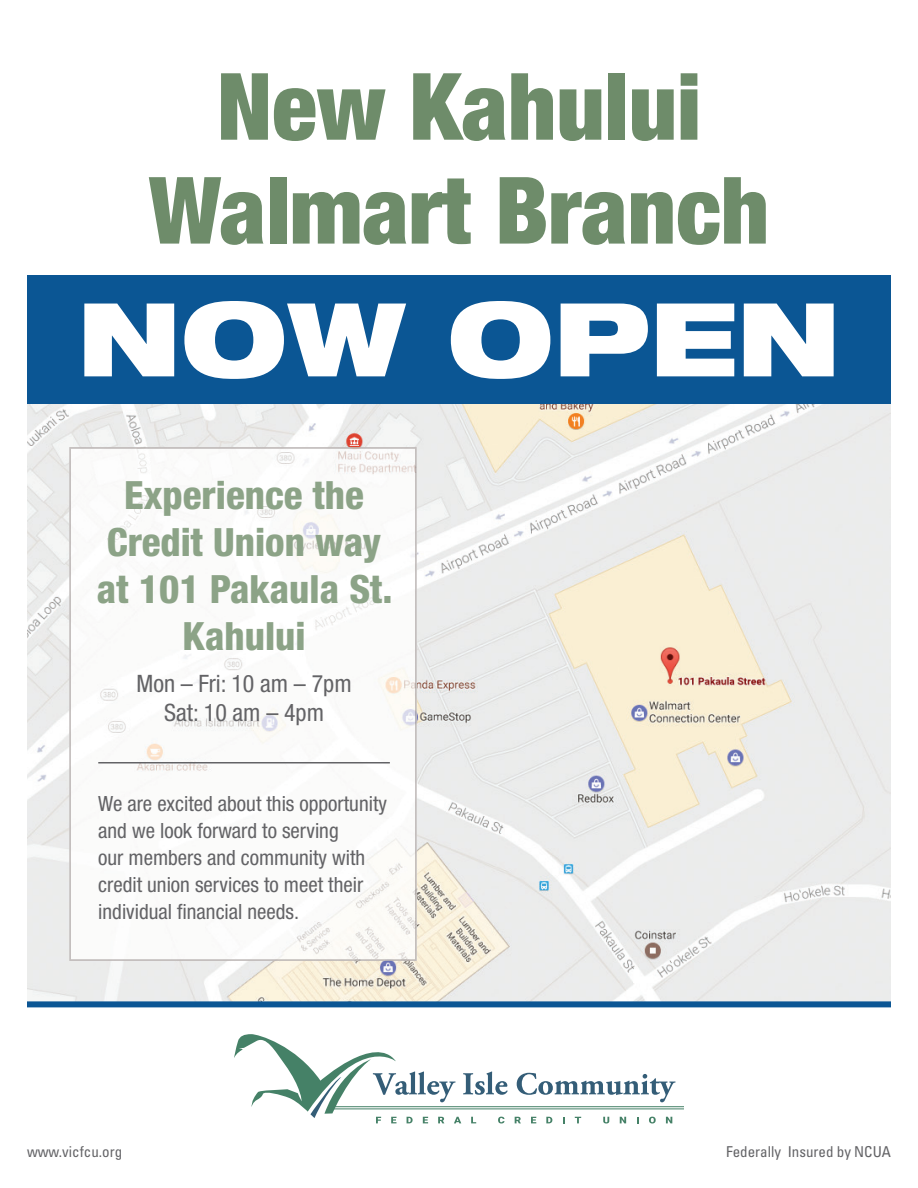
<style>
.page{position:relative;width:918px;height:1188px;background:#fff}
.page>*{position:absolute;margin:0;border:0;box-sizing:border-box;transform-origin:0 0}
.t1{font:900 expanded 102px "Helvetica Neue";color:#fff}
.t2{font:900 condensed 93px/103.9px "Helvetica Neue";color:#6e8c6a;text-align:center}
.t3{font:800 condensed 39px/46.8px "Helvetica Neue";color:#8ca387;text-align:center}
.t4{font:condensed 24px/28.8px "Helvetica Neue";color:#636366;text-align:center}
.t5{font:condensed 21px/27px "Helvetica Neue";color:#636366}
.t6{font:condensed 15px "Univers";color:#636366}
</style>
<div class="page">
<img style="left:27px;top:404px;width:864px;height:597px">
<img style="left:69px;top:447px;width:348px;height:514px">
<hr style="left:98px;top:762px;width:292px;height:2px;background:#636366">
<hr style="left:332px;top:1106px;width:352px;height:1px;background:#458167">
<hr style="left:332px;top:1109px;width:352px;height:1px;background:#458167">
<svg style="left:517px;top:1073px;width:159px;height:29px"></svg>
<svg style="left:515px;top:1117px;width:6px;height:6px"></svg>
<svg style="left:531px;top:1117px;width:5px;height:6px"></svg>
<svg style="left:546px;top:1117px;width:6px;height:6px"></svg>
<svg style="left:563px;top:1117px;width:2px;height:6px"></svg>
<svg style="left:575px;top:1117px;width:6px;height:6px"></svg>
<svg style="left:603px;top:1117px;width:6px;height:6px"></svg>
<svg style="left:620px;top:1117px;width:6px;height:6px"></svg>
<svg style="left:637px;top:1117px;width:2px;height:6px"></svg>
<svg style="left:649px;top:1117px;width:7px;height:7px"></svg>
<svg style="left:666px;top:1117px;width:6px;height:6px"></svg>
<svg style="left:234px;top:1034px;width:274px;height:90px"></svg>
<div style="left:27px;top:1001px;width:864px;height:6px;background:#0b5694"></div>
<div style="left:27px;top:276px;width:864px;height:128px;background:#0b5694"></div>
<h2 class="t2" style="left:149px;top:53px;width:622px">New Kahului<br>Walmart Branch</h2>
<h1 class="t1" style="left:77px;top:273px;width:765px">NOW OPEN</h1>
<h3 class="t3" style="left:97px;top:471px;width:297px">Experience the<br>Credit Union way at 101 Pakaula St.<br>Kahului</h3>
<p class="t4" style="left:136px;top:669px;width:217px">Mon – Fri: 10 am – 7pm<br>Sat: 10 am – 4pm</p>
<p class="t5" style="left:98px;top:790px;width:290px">We are excited about this opportunity and we look forward to serving<br>our members and community with credit union services to meet their individual financial needs.</p>
<p class="t6" style="left:27px;top:1142px;width:97px">www.vicfcu.org</p>
<p class="t6" style="left:726px;top:1142px;width:166px">Federally Insured by NCUA</p>
</div>
